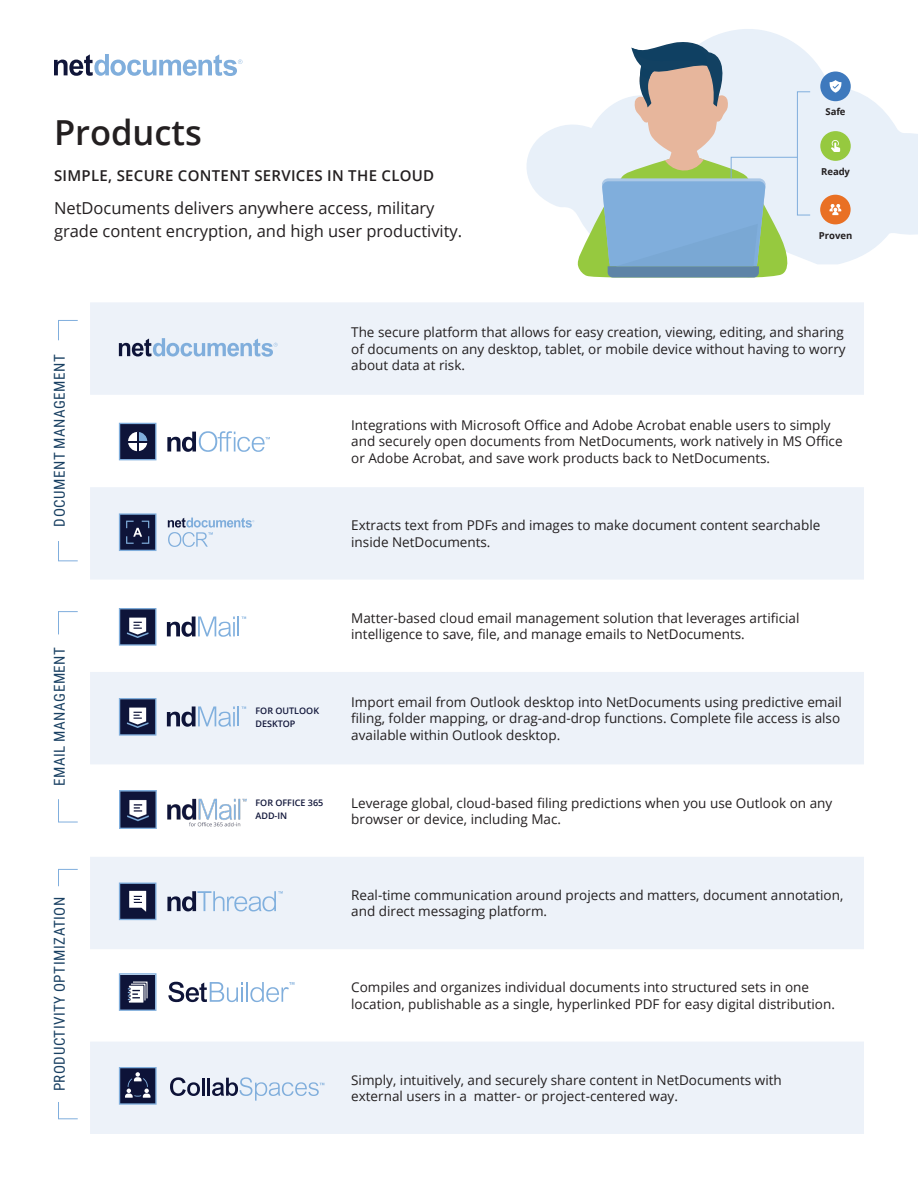
<style>
.page{position:relative;width:918px;height:1188px;background:#fff}
.page>*{position:absolute;margin:0;border:0;box-sizing:border-box;transform-origin:0 0}
.Subtitle{font:600 34.5px "Open Sans";color:#231f20}
.body{font:16.5px/22.5px "Open Sans";color:#231f20}
.t1{font:15px "Roboto Condensed";letter-spacing:.035em;color:#194062}
.body-2{font:600 15px "Open Sans";letter-spacing:.02em;color:#231f20}
.body-3{font:13.5px/16.5px "Open Sans";color:#231f20}
.t2{font:700 9.45px "Open Sans";color:#231f20}
.t3{font:600 9px/13.5px "Open Sans";color:#101539}
</style>
<div class="page">
<svg style="left:54px;top:54px;width:188px;height:22px"></svg>
<div style="left:90px;top:302px;width:774px;height:93px;background:#edf2f9"></div>
<div style="left:90px;top:487px;width:774px;height:93px;background:#edf2f9"></div>
<div style="left:90px;top:672px;width:774px;height:92px;background:#edf2f9"></div>
<div style="left:90px;top:857px;width:774px;height:92px;background:#edf2f9"></div>
<div style="left:90px;top:1042px;width:774px;height:92px;background:#edf2f9"></div>
<svg style="left:168px;top:982px;width:75px;height:20px"></svg>
<hr style="left:246px;top:982px;width:2px;height:20px;background:#80aedc">
<svg style="left:250px;top:982px;width:44px;height:20px"></svg>
<svg style="left:119px;top:973px;width:38px;height:38px"></svg>
<svg style="left:119px;top:513px;width:38px;height:38px"></svg>
<svg style="left:168px;top:518px;width:86px;height:29px;background:#d2dfed"></svg>
<svg style="left:167px;top:431px;width:103px;height:21px"></svg>
<svg style="left:119px;top:423px;width:38px;height:37px"></svg>
<svg style="left:167px;top:891px;width:116px;height:20px;background:#bfcbdd"></svg>
<svg style="left:119px;top:883px;width:38px;height:37px"></svg>
<svg style="left:167px;top:617px;width:79px;height:20px"></svg>
<svg style="left:119px;top:608px;width:37px;height:38px"></svg>
<svg style="left:167px;top:706px;width:79px;height:21px;background:#b4c0d3"></svg>
<svg style="left:119px;top:698px;width:37px;height:38px"></svg>
<svg style="left:119px;top:338px;width:159px;height:19px;background:#b7c9df"></svg>
<svg style="left:58px;top:320px;width:20px;height:21px"></svg>
<svg style="left:58px;top:541px;width:20px;height:20px"></svg>
<svg style="left:58px;top:611px;width:20px;height:24px"></svg>
<svg style="left:58px;top:799px;width:20px;height:23px"></svg>
<svg style="left:58px;top:869px;width:20px;height:18px"></svg>
<svg style="left:58px;top:1102px;width:20px;height:17px"></svg>
<svg style="left:526px;top:29px;width:392px;height:235px;fill:#e8f0f9"></svg>
<div style="left:820px;top:72px;width:31px;height:29px;background:#3e79bd;border-radius:50%"></div>
<svg style="left:830px;top:80px;width:11px;height:13px"></svg>
<div style="left:820px;top:131px;width:31px;height:30px;background:#96c93f;border-radius:50%"></div>
<svg style="left:831px;top:140px;width:9px;height:12px"></svg>
<div style="left:820px;top:195px;width:31px;height:29px;background:#e97024;border-radius:50%"></div>
<svg style="left:829px;top:204px;width:12px;height:11px"></svg>
<svg style="left:576px;top:40px;width:222px;height:238px;background:#bacbcf"></svg>
<svg style="left:170px;top:1077px;width:30px;height:19px"></svg>
<hr style="left:202px;top:1078px;width:3px;height:18px;background:#0d1237">
<hr style="left:207px;top:1078px;width:3px;height:18px;background:#0d1237">
<svg style="left:212px;top:1077px;width:112px;height:24px;background:#ccd7e6"></svg>
<svg style="left:119px;top:1067px;width:38px;height:38px"></svg>
<img style="left:119px;top:791px;width:127px;height:37px">
<p class="Subtitle" style="left:54px;top:109px;width:150px">Products</p>
<p class="body-2" style="left:54px;top:166px;width:382px">SIMPLE, SECURE CONTENT SERVICES IN THE CLOUD</p>
<p class="body" style="left:54px;top:197px;width:410px">NetDocuments delivers anywhere access, military grade content encryption, and high user productivity.</p>
<p class="t2" style="left:826px;top:105px;width:22px">Safe</p>
<p class="t2" style="left:821px;top:165px;width:30px">Ready</p>
<p class="t2" style="left:819px;top:229px;width:35px">Proven</p>
<p class="t1" style="left:49px;top:527px;width:174px;rotate:-90deg">DOCUMENT MANAGEMENT</p>
<p class="t1" style="left:49px;top:786px;width:141px;rotate:-90deg">EMAIL MANAGEMENT</p>
<p class="t1" style="left:49px;top:1091px;width:196px;rotate:-90deg">PRODUCTIVITY OPTIMIZATION</p>
<p class="t3" style="left:255px;top:703px;width:65px">FOR OUTLOOK<br>DESKTOP</p>
<p class="t3" style="left:255px;top:795px;width:69px">FOR OFFICE 365</p>
<p class="t3" style="left:255px;top:809px;width:33px">ADD-IN</p>
<p class="body-3" style="left:351px;top:324px;width:496px">The secure platform that allows for easy creation, viewing, editing, and sharing of documents on any desktop, tablet, or mobile device without having to worry about data at risk.</p>
<p class="body-3" style="left:351px;top:416px;width:493px">Integrations with Microsoft Office and Adobe Acrobat enable users to simply and securely open documents from NetDocuments, work natively in MS Office or Adobe Acrobat, and save work products back to NetDocuments.</p>
<p class="body-3" style="left:351px;top:517px;width:471px">Extracts text from PDFs and images to make document content searchable inside NetDocuments.</p>
<p class="body-3" style="left:351px;top:609px;width:450px">Matter-based cloud email management solution that leverages artificial intelligence to save, file, and manage emails to NetDocuments.</p>
<p class="body-3" style="left:351px;top:693px;width:492px;text-align:justify">Import email from Outlook desktop into NetDocuments using predictive email filing, folder mapping, or drag-and-drop functions. Complete file access is also available within Outlook desktop.</p>
<p class="body-3" style="left:351px;top:794px;width:483px">Leverage global, cloud-based filing predictions when you use Outlook on any browser or device, including Mac.</p>
<p class="body-3" style="left:351px;top:886px;width:494px">Real-time communication around projects and matters, document annotation, and direct messaging platform.</p>
<p class="body-3" style="left:351px;top:979px;width:485px">Compiles and organizes individual documents into structured sets in one location, publishable as a single, hyperlinked PDF for easy digital distribution.</p>
<p class="body-3" style="left:351px;top:1071px;width:432px">Simply, intuitively, and securely share content in NetDocuments with external users in a matter- or project-centered way.</p>
</div>
